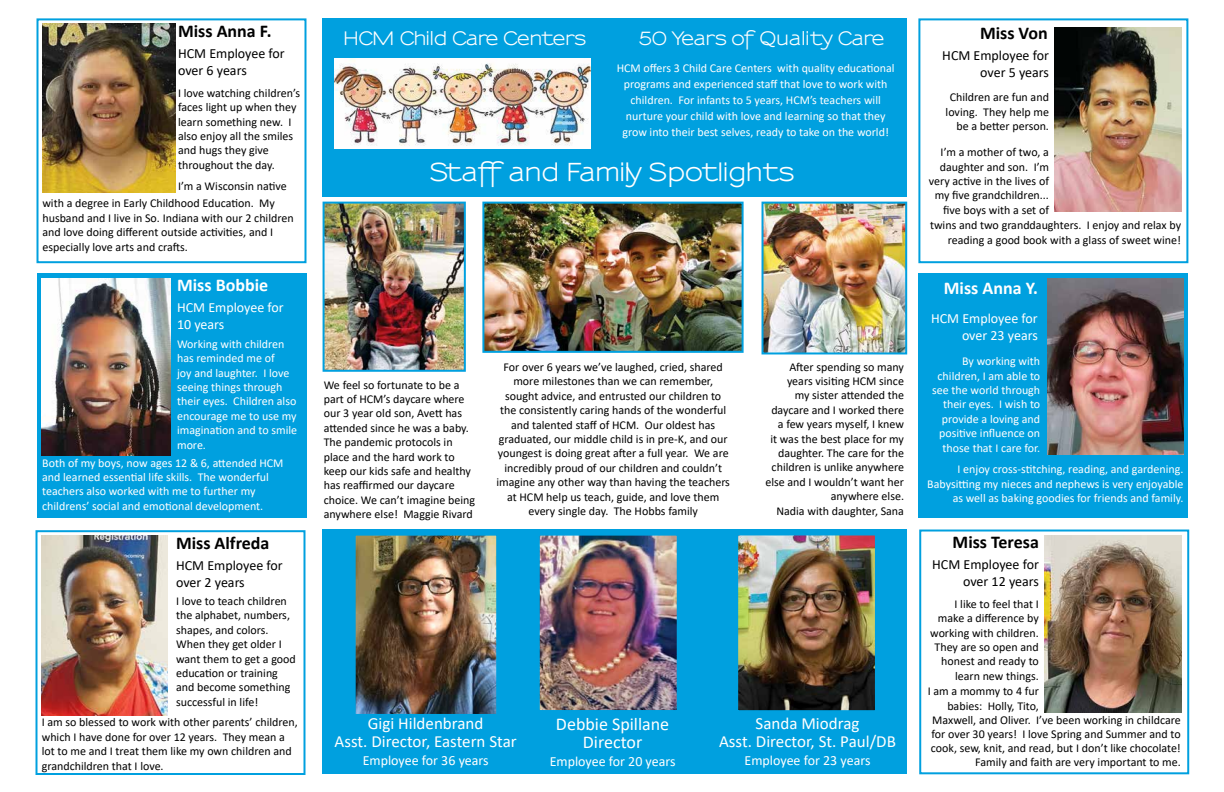
<style>
.page{position:relative;width:1224px;height:792px;background:#fff}
.page>*{position:absolute;margin:0;border:0;box-sizing:border-box;transform-origin:0 0}
.t1{font:700 24px "Sansumi";letter-spacing:-.02em;color:#fff}
.t2{font:700 18px "Sansumi";letter-spacing:-.05em;color:#fff}
.t3{font:700 18px "Calibri";color:#000}
.t4{font:18px/18px "Calibri";color:#fff;text-align:center}
.t5{font:700 18px "Calibri";color:#fff}
.t6{font:17px/18px "Calibri";color:#fff;text-align:center}
.t7{font:14px/16.8px "Calibri";color:#fff}
.t8{font:14px/16.8px "Calibri";color:#000}
.t9{font:12px/14.4px "Calibri";color:#000;text-align:right}
.t10{font:12px/14.4px "Calibri";color:#fff}
</style>
<div class="page">
<div style="left:323px;top:530px;width:584px;height:244px;background:#00a0df"></div>
<div style="left:919px;top:530px;width:270px;height:244px;border:2px solid #00a0df"></div>
<div style="left:918px;top:18px;width:270px;height:245px;border:2px solid #00a0df"></div>
<div style="left:36px;top:530px;width:270px;height:245px;border:2px solid #00a0df"></div>
<div style="left:38px;top:273px;width:270px;height:245px;background:#00a0df"></div>
<div style="left:36px;top:18px;width:270px;height:245px;border:2px solid #00a0df"></div>
<img style="left:42px;top:23px;width:133px;height:170px">
<div style="left:323px;top:18px;width:584px;height:178px;background:#00a0df"></div>
<img style="left:42px;top:536px;width:125px;height:179px">
<img style="left:334px;top:58px;width:256px;height:90px">
<img style="left:1055px;top:27px;width:127px;height:185px">
<img style="left:1044px;top:536px;width:138px;height:176px">
<img style="left:357px;top:537px;width:138px;height:176px">
<div style="left:354px;top:534px;width:144px;height:182px;border:2px solid #00a0df"></div>
<img style="left:739px;top:536px;width:135px;height:173px">
<div style="left:736px;top:533px;width:141px;height:179px;border:2px solid #00a0df"></div>
<img style="left:541px;top:537px;width:135px;height:172px">
<div style="left:538px;top:534px;width:141px;height:178px;border:2px solid #00a0df"></div>
<img style="left:485px;top:205px;width:256px;height:145px">
<div style="left:482px;top:202px;width:262px;height:151px;border:2px solid #00a0df"></div>
<img style="left:42px;top:278px;width:128px;height:177px">
<div style="left:918px;top:273px;width:270px;height:245px;background:#00a0df"></div>
<img style="left:1047px;top:279px;width:136px;height:176px">
<img style="left:765px;top:205px;width:139px;height:146px">
<div style="left:762px;top:202px;width:145px;height:152px;border:2px solid #00a0df"></div>
<img style="left:326px;top:205px;width:137px;height:164px">
<div style="left:323px;top:202px;width:143px;height:170px;border:2px solid #00a0df"></div>
<h2 class="t3" style="left:178px;top:18px;width:95px">Miss Anna F.</h2>
<p class="t8" style="left:178px;top:45px;width:108px">HCM Employee for over 6 years</p>
<p class="t9" style="left:178px;top:85px;width:123px;text-align:left">I love watching children’s faces light up when they learn something new. I also enjoy all the smiles and hugs they give throughout the day.</p>
<p class="t9" style="left:178px;top:179px;width:110px">I’m a Wisconsin native</p>
<p class="t9" style="left:42px;top:196px;width:253px;text-align:left">with a degree in Early Childhood Education. My husband and I live in So. Indiana with our 2 children and love doing different outside activities, and I especially love arts and crafts.</p>
<h2 class="t5" style="left:177px;top:272px;width:93px">Miss Bobbie</h2>
<p class="t7" style="left:177px;top:299px;width:108px">HCM Employee for<br>10 years</p>
<p class="t10" style="left:177px;top:336px;width:122px">Working with children has reminded me of<br>joy and laughter. I love seeing things through their eyes. Children also encourage me to use my imagination and to smile more.</p>
<p class="t10" style="left:42px;top:455px;width:243px">Both of my boys, now ages 12 &amp; 6, attended HCM and learned essential life skills. The wonderful teachers also worked with me to further my childrens’ social and emotional development.</p>
<h2 class="t3" style="left:176px;top:531px;width:95px">Miss Alfreda</h2>
<p class="t8" style="left:176px;top:557px;width:108px">HCM Employee for over 2 years</p>
<p class="t9" style="left:176px;top:594px;width:121px;text-align:left">I love to teach children the alphabet, numbers, shapes, and colors.<br>When they get older I want them to get a good education or training and become something successful in life!</p>
<p class="t9" style="left:42px;top:715px;width:258px;text-align:left">I am so blessed to work with other parents’ children, which I have done for over 12 years. They mean a lot to me and I treat them like my own children and grandchildren that I love.</p>
<h2 class="t2" style="left:343px;top:29px;width:245px">HCM Child Care Centers</h2>
<h2 class="t2" style="left:638px;top:29px;width:248px">50 Years of Quality Care</h2>
<p class="t10" style="left:617px;top:60px;width:280px;line-height:16px;text-align:center">HCM offers 3 Child Care Centers with quality educational programs and experienced staff that love to work with children. For infants to 5 years, HCM’s teachers will nurture your child with love and learning so that they grow into their best selves, ready to take on the world!</p>
<h1 class="t1" style="left:429px;top:159px;width:367px">Staff and Family Spotlights</h1>
<p class="t9" style="left:324px;top:377px;width:153px;text-align:left">We feel so fortunate to be a part of HCM’s daycare where our 3 year old son, Avett has attended since he was a baby.<br>The pandemic protocols in place and the hard work to keep our kids safe and healthy has reaffirmed our daycare choice. We can’t imagine being anywhere else! Maggie Rivard</p>
<p class="t9" style="left:497px;top:360px;width:235px;text-align:center">For over 6 years we’ve laughed, cried, shared more milestones than we can remember, sought advice, and entrusted our children to the consistently caring hands of the wonderful and talented staff of HCM. Our oldest has graduated, our middle child is in pre-K, and our youngest is doing great after a full year. We are incredibly proud of our children and couldn’t imagine any other way than having the teachers at HCM help us teach, guide, and love them every single day. The Hobbs family</p>
<p class="t9" style="left:765px;top:359px;width:140px">After spending so many years visiting HCM since<br>my sister attended the daycare and I worked there a few years myself, I knew<br>it was the best place for my daughter. The care for the children is unlike anywhere else and I wouldn’t want her anywhere else.<br>Nadia with daughter, Sana</p>
<h3 class="t6" style="left:335px;top:714px;width:184px">Gigi Hildenbrand<br>Asst. Director, Eastern Star</h3>
<p class="t7" style="left:363px;top:752px;width:127px">Employee for 36 years</p>
<h2 class="t4" style="left:556px;top:715px;width:115px">Debbie Spillane<br>Director</h2>
<p class="t7" style="left:550px;top:753px;width:127px">Employee for 20 years</p>
<h3 class="t6" style="left:719px;top:714px;width:178px">Sanda Miodrag<br>Asst. Director, St. Paul/DB</h3>
<p class="t7" style="left:745px;top:752px;width:127px">Employee for 23 years</p>
<h2 class="t3" style="left:980px;top:21px;width:69px">Miss Von</h2>
<p class="t8" style="left:942px;top:47px;width:108px;text-align:right">HCM Employee for over 5 years</p>
<p class="t9" style="left:946px;top:90px;width:105px">Children are fun and loving. They help me be a better person.</p>
<p class="t9" style="left:929px;top:145px;width:122px">I’m a mother of two, a daughter and son. I’m very active in the lives of my five grandchildren... five boys with a set of</p>
<p class="t9" style="left:930px;top:218px;width:253px">twins and two granddaughters. I enjoy and relax by reading a good book with a glass of sweet wine!</p>
<h2 class="t5" style="left:944px;top:275px;width:95px">Miss Anna Y.</h2>
<p class="t7" style="left:931px;top:309px;width:108px;text-align:right">HCM Employee for over 23 years</p>
<p class="t10" style="left:932px;top:354px;width:110px;text-align:right">By working with children, I am able to see the world through their eyes. I wish to provide a loving and positive influence on those that I care for.</p>
<p class="t10" style="left:927px;top:462px;width:258px;text-align:right">I enjoy cross-stitching, reading, and gardening.<br>Babysitting my nieces and nephews is very enjoyable as well as baking goodies for friends and family.</p>
<h2 class="t3" style="left:953px;top:530px;width:88px">Miss Teresa</h2>
<p class="t8" style="left:932px;top:556px;width:108px;text-align:right">HCM Employee for over 12 years</p>
<p class="t9" style="left:930px;top:596px;width:110px">I like to feel that I make a difference by working with children.<br>They are so open and honest and ready to learn new things.</p>
<p class="t9" style="left:928px;top:684px;width:113px">I am a mommy to 4 fur babies: Holly, Tito,</p>
<p class="t9" style="left:931px;top:713px;width:251px;line-height:14px">Maxwell, and Oliver. I’ve been working in childcare for over 30 years! I love Spring and Summer and to cook, sew, knit, and read, but I don’t like chocolate!<br>Family and faith are very important to me.</p>
</div>
